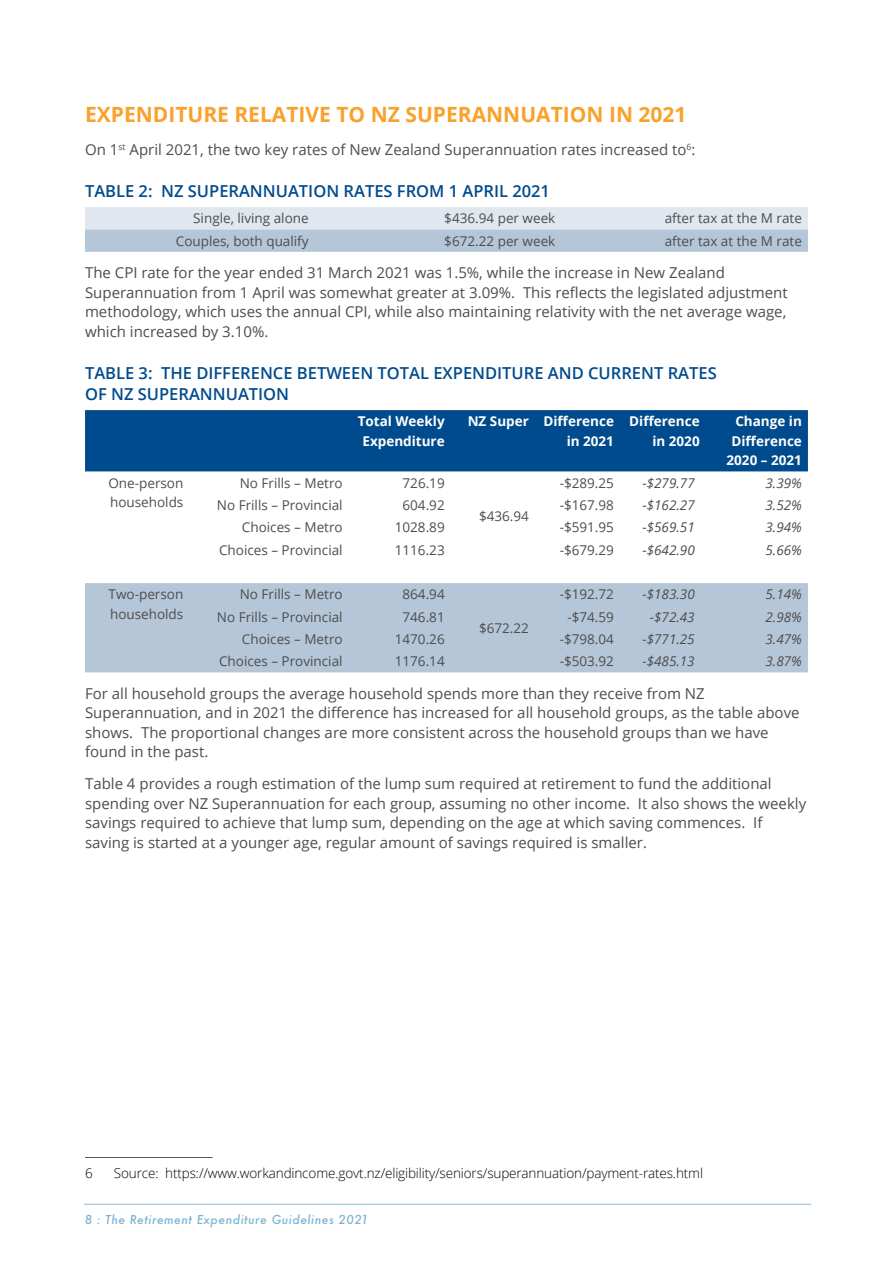
<style>
.page{position:relative;width:893px;height:1263px;background:#fff}
.page>*{position:absolute;margin:0;border:0;box-sizing:border-box;transform-origin:0 0}
.t1{font:700 21px "Open Sans";color:#f9a12a}
.t2{font:600 16.5px/21px "Open Sans";color:#004b8d}
.t3{font:15px/19.5px "Open Sans";color:#4d4d4f}
.t4{font:13.5px/19.5px "Open Sans";color:#4d4d4f}
.t5{font:italic 13.5px "Open Sans";color:#4d4d4f}
.t6{font:300 13.5px "Open Sans";letter-spacing:-.01em;color:#000}
.t7{font:700 13.5px/19.5px "Open Sans";color:#fff;text-align:right}
.t8{font:italic 500 12px "Futura";letter-spacing:.04em;color:#7fb4d3}
</style>
<div class="page">
<svg style="left:85px;top:1204px;width:726px;height:1px"></svg>
<svg style="left:85px;top:207px;width:723px;height:45px"></svg>
<div style="left:85px;top:410px;width:723px;height:61px;background:#004b8d"></div>
<div style="left:85px;top:583px;width:723px;height:89px;background:#b5c6d8"></div>
<hr style="left:85px;top:1157px;width:128px;height:1px;background:#58595b">
<h1 class="t1" style="left:85px;top:100px;width:603px">EXPENDITURE RELATIVE TO NZ SUPERANNUATION IN 2021</h1>
<p class="t3" style="left:85px;top:139px;width:612px">On 1<sup>st</sup> April 2021, the two key rates of New Zealand Superannuation rates increased to<sup>6</sup>:</p>
<p class="t2" style="left:85px;top:180px;width:466px">TABLE 2: NZ SUPERANNUATION RATES FROM 1 APRIL 2021</p>
<p class="t4" style="left:193px;top:208px;width:117px">Single, living alone</p>
<p class="t4" style="left:444px;top:208px;width:113px">$436.94 per week</p>
<p class="t4" style="left:665px;top:208px;width:139px">after tax at the M rate</p>
<p class="t4" style="left:176px;top:231px;width:134px">Couples, both qualify</p>
<p class="t4" style="left:444px;top:231px;width:113px">$672.22 per week</p>
<p class="t4" style="left:665px;top:231px;width:139px">after tax at the M rate</p>
<p class="t3" style="left:85px;top:262px;width:704px">The CPI rate for the year ended 31 March 2021 was 1.5%, while the increase in New Zealand Superannuation from 1 April was somewhat greater at 3.09%. This reflects the legislated adjustment methodology, which uses the annual CPI, while also maintaining relativity with the net average wage, which increased by 3.10%.</p>
<p class="t2" style="left:85px;top:362px;width:633px">TABLE 3: THE DIFFERENCE BETWEEN TOTAL EXPENDITURE AND CURRENT RATES<br>OF NZ SUPERANNUATION</p>
<p class="t7" style="left:358px;top:411px;width:88px;text-align:center">Total Weekly<br>Expenditure</p>
<p class="t7" style="left:468px;top:411px;width:148px">NZ Super Difference in 2021</p>
<p class="t7" style="left:629px;top:411px;width:72px">Difference in 2020</p>
<p class="t7" style="left:726px;top:411px;width:77px">Change in<br>Difference<br>2020 – 2021</p>
<p class="t4" style="left:108px;top:473px;width:76px">One-person households</p>
<p class="t4" style="left:240px;top:473px;width:104px">No Frills – Metro</p>
<p class="t4" style="left:403px;top:473px;width:44px">726.19</p>
<p class="t4" style="left:479px;top:506px;width:51px">$436.94</p>
<p class="t4" style="left:560px;top:473px;width:56px">-$289.25</p>
<p class="t5" style="left:642px;top:474px;width:54px">-$279.77</p>
<p class="t5" style="left:765px;top:474px;width:38px">3.39%</p>
<p class="t4" style="left:217px;top:495px;width:127px">No Frills – Provincial</p>
<p class="t4" style="left:403px;top:495px;width:44px">604.92</p>
<p class="t4" style="left:560px;top:495px;width:56px">-$167.98</p>
<p class="t5" style="left:642px;top:496px;width:54px">-$162.27</p>
<p class="t5" style="left:765px;top:496px;width:38px">3.52%</p>
<p class="t4" style="left:242px;top:517px;width:102px">Choices – Metro</p>
<p class="t4" style="left:395px;top:517px;width:51px">1028.89</p>
<p class="t4" style="left:560px;top:517px;width:56px">-$591.95</p>
<p class="t5" style="left:642px;top:518px;width:54px">-$569.51</p>
<p class="t5" style="left:765px;top:518px;width:38px">3.94%</p>
<p class="t4" style="left:219px;top:540px;width:125px">Choices – Provincial</p>
<p class="t4" style="left:395px;top:540px;width:51px">1116.23</p>
<p class="t4" style="left:560px;top:540px;width:56px">-$679.29</p>
<p class="t5" style="left:642px;top:541px;width:54px">-$642.90</p>
<p class="t5" style="left:765px;top:541px;width:38px">5.66%</p>
<p class="t4" style="left:109px;top:584px;width:76px">Two-person households</p>
<p class="t4" style="left:240px;top:584px;width:104px">No Frills – Metro</p>
<p class="t4" style="left:403px;top:584px;width:44px">864.94</p>
<p class="t4" style="left:560px;top:584px;width:56px">-$192.72</p>
<p class="t5" style="left:642px;top:585px;width:54px">-$183.30</p>
<p class="t5" style="left:765px;top:585px;width:38px">5.14%</p>
<p class="t4" style="left:217px;top:607px;width:127px">No Frills – Provincial</p>
<p class="t4" style="left:402px;top:607px;width:44px">746.81</p>
<p class="t4" style="left:567px;top:607px;width:48px">-$74.59</p>
<p class="t5" style="left:650px;top:608px;width:46px">-$72.43</p>
<p class="t5" style="left:765px;top:608px;width:38px">2.98%</p>
<p class="t4" style="left:242px;top:629px;width:102px">Choices – Metro</p>
<p class="t4" style="left:395px;top:629px;width:51px">1470.26</p>
<p class="t4" style="left:560px;top:629px;width:56px">-$798.04</p>
<p class="t5" style="left:642px;top:630px;width:54px">-$771.25</p>
<p class="t5" style="left:765px;top:630px;width:38px">3.47%</p>
<p class="t4" style="left:219px;top:651px;width:125px">Choices – Provincial</p>
<p class="t4" style="left:395px;top:651px;width:51px">1176.14</p>
<p class="t4" style="left:560px;top:651px;width:56px">-$503.92</p>
<p class="t5" style="left:642px;top:652px;width:54px">-$485.13</p>
<p class="t5" style="left:765px;top:652px;width:38px">3.87%</p>
<p class="t3" style="left:85px;top:683px;width:716px">For all household groups the average household spends more than they receive from NZ Superannuation, and in 2021 the difference has increased for all household groups, as the table above shows. The proportional changes are more consistent across the household groups than we have found in the past.</p>
<p class="t3" style="left:85px;top:774px;width:723px">Table 4 provides a rough estimation of the lump sum required at retirement to fund the additional spending over NZ Superannuation for each group, assuming no other income. It also shows the weekly savings required to achieve that lump sum, depending on the age at which saving commences. If saving is started at a younger age, regular amount of savings required is smaller.</p>
<p class="t4" style="left:479px;top:618px;width:51px">$672.22</p>
<p class="t6" style="left:85px;top:1164px;width:9px">6</p>
<p class="t6" style="left:114px;top:1164px;width:591px">Source: https://www.workandincome.govt.nz/eligibility/seniors/superannuation/payment-rates.html</p>
<p class="t8" style="left:85px;top:1211px;width:286px">8 : The Retirement Expenditure Guidelines 2021</p>
</div>
